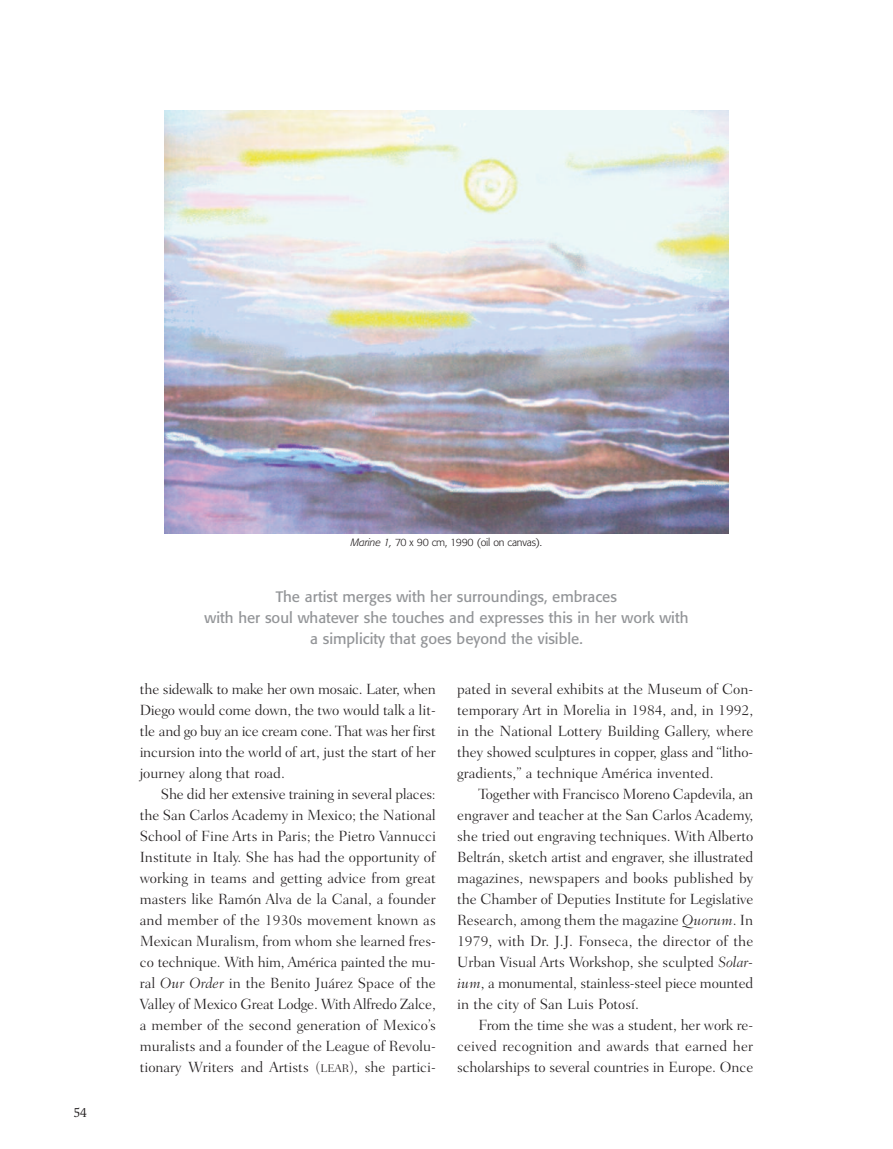
<style>
.page{position:relative;width:893px;height:1149px;background:#fff}
.page>*{position:absolute;margin:0;border:0;box-sizing:border-box;transform-origin:0 0}
.t1{font:300 15px/21px "Fairfield LH";color:#231f20;text-align:justify}
.t2{font:15px/21px "Formata";color:#939598;text-align:center}
.t3{font:13.5px "Slimbach";color:#231f20}
.t4{font:300 10.5px "Formata";letter-spacing:-.02em;color:#231f20}
.s1{font-style:italic}
.s2{font-size:11.25px}
</style>
<div class="page">
<img style="left:165px;top:111px;width:563px;height:422px">
<p class="t3" style="left:74px;top:1106px;width:15px">54</p>
<p class="t4" style="left:351px;top:538px;width:193px"><span class="s1">Marine 1,</span> 70 x 90 cm, 1990 (oil on canvas).</p>
<p class="t2" style="left:205px;top:587px;width:485px">The artist merges with her surroundings, embraces<br>with her soul whatever she touches and expresses this in her work with a simplicity that goes beyond the visible.</p>
<p class="t1" style="left:140px;top:679px;width:298px">the sidewalk to make her own mosaic. Later, when Diego would come down, the two would talk a lit&shy;tle and go buy an ice cream cone. That was her first incursion into the world of art, just the start of her journey along that road.</p>
<p class="t1" style="left:140px;top:784px;width:298px;text-indent:21px">She did her extensive training in several places: the San Carlos Academy in Mexico; the National School of Fine Arts in Paris; the Pietro Vannucci Institute in Italy. She has had the opportunity of working in teams and getting advice from great masters like Ramón Alva de la Canal, a founder and member of the 1930s movement known as Mexican Muralism, from whom she learned fres&shy;co technique. With him, América painted the mu&shy;ral <span class="s1">Our Order</span> in the Benito Juárez Space of the Valley of Mexico Great Lodge. With Alfredo Zalce, a member of the second generation of Mexico’s muralists and a founder of the League of Revolu&shy;tionary Writers and Artists (<span class="s2">LEAR</span>), she partici-</p>
<p class="t1" style="left:457px;top:679px;width:298px">pated in several exhibits at the Museum of Con&shy;temporary Art in Morelia in 1984, and, in 1992, in the National Lottery Building Gallery, where they showed sculptures in copper, glass and “litho&shy;gradients,” a technique América invented.</p>
<p class="t1" style="left:457px;top:784px;width:298px;text-indent:21px">Together with Francisco Moreno Capdevila, an engraver and teacher at the San Carlos Academy, she tried out engraving techniques. With Alberto Beltrán, sketch artist and engraver, she illustrated magazines, newspapers and books published by the Chamber of Deputies Institute for Legislative Research, among them the magazine <span class="s1">Quorum</span>. In 1979, with Dr. J.J. Fonseca, the director of the Urban Visual Arts Workshop, she sculpted <span class="s1">Solar&shy;ium</span>, a monumental, stainless-steel piece mounted in the city of San Luis Potosí.</p>
<p class="t1" style="left:457px;top:1015px;width:298px;text-indent:21px">From the time she was a student, her work re&shy;ceived recognition and awards that earned her scholarships to several countries in Europe. Once</p>
</div>
